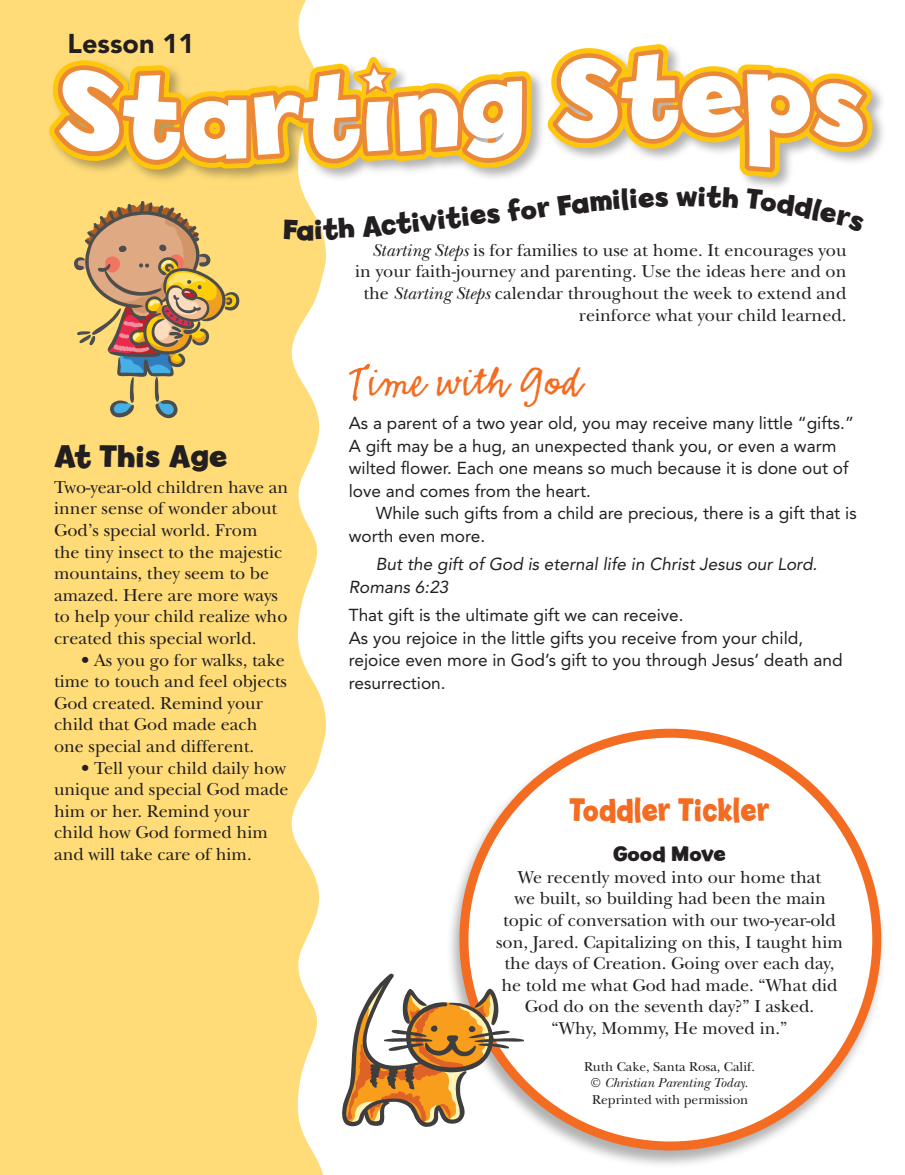
<style>
.page{position:relative;width:905px;height:1175px;background:#fff}
.page>*{position:absolute;margin:0;border:0;box-sizing:border-box;transform-origin:0 0}
.t1{font:46.5px "Emmascript MVB Std";color:#f36c21}
.t2{font:700 34.5px "Billy";color:#f36c21;scale:.85 1}
.t3{font:700 33px "Billy";color:#231f20}
.t4{font:700 30px "Billy";color:#231f20}
.t5{font:900 27px "Avenir LT Std";color:#231f20}
.t6{font:700 22.5px "Billy";color:#231f20}
.t7{font:18px/21.6px "New Baskerville Std";color:#231f20}
.t8{font:17.25px/22.5px "Avenir LT Std";color:#231f20}
.t9{font:italic 17.25px/22.5px "Avenir LT Std";color:#231f20}
.t10{font:13.5px/16.2px "New Baskerville Std";color:#231f20;text-align:center}
.s1{font-style:italic}
.s2{font-size:52.5px}
</style>
<div class="page">
<div style="left:47px;top:42px;width:839px;height:149px;background:#231f20;opacity:.35"></div>
<svg style="left:47px;top:43px;width:827px;height:135px"></svg>
<svg style="left:73px;top:200px;width:168px;height:222px;background:#d7b36f"></svg>
<div style="left:446px;top:727px;width:441px;height:441px;background:#231f20;opacity:.35"></div>
<div style="left:464px;top:733px;width:412px;height:413px;background:#fff;border-radius:50%"></div>
<svg style="left:342px;top:972px;width:181px;height:155px"></svg>
<svg style="left:284px;top:219px;width:14px;height:21px"></svg>
<svg style="left:315px;top:217px;width:10px;height:24px"></svg>
<svg style="left:557px;top:188px;width:111px;height:3px"></svg>
<svg style="left:698px;top:186px;width:40px;height:5px"></svg>
<svg style="left:746px;top:189px;width:118px;height:2px"></svg>
<h3 class="t5" style="left:68px;top:27px;width:128px">Lesson 11</h3>
<h3 class="t4" style="left:296px;top:212px;width:20px">a</h3>
<h3 class="t3" style="left:54px;top:436px;width:175px">At This Age</h3>
<p class="t7" style="left:54px;top:476px;width:236px">Two-year-old children have an inner sense of wonder about<br>God’s special world. From<br>the tiny insect to the majestic mountains, they seem to be amazed. Here are more ways to help your child realize who created this special world.</p>
<p class="t7" style="left:54px;top:649px;width:234px;text-indent:27px">• As you go for walks, take time to touch and feel objects<br>God created. Remind your child that God made each one special and different.</p>
<p class="t7" style="left:54px;top:757px;width:236px;text-indent:27px">• Tell your child daily how unique and special God made him or her. Remind your child how God formed him and will take care of him.</p>
<h3 class="t4" style="left:379px;top:208px;width:172px;rotate:-6deg">ctivities for</h3>
<h3 class="t4" style="left:676px;top:179px;width:23px">w</h3>
<p class="t7" style="left:355px;top:239px;width:493px;text-align:right"><span class="s1">Starting Steps</span> is for families to use at home. It encourages you in your faith-journey and parenting. Use the ideas here and on the <span class="s1">Starting Steps</span> calendar throughout the week to extend and reinforce what your child learned.</p>
<h1 class="t1" style="left:349px;top:356px;width:236px"><span class="s2">T</span>ime with God</h1>
<p class="t8" style="left:349px;top:412px;width:507px">As a parent of a two year old, you may receive many little “gifts.” A gift may be a hug, an unexpected thank you, or even a warm wilted flower. Each one means so much because it is done out of love and comes from the heart.</p>
<p class="t8" style="left:349px;top:502px;width:509px;text-indent:27px">While such gifts from a child are precious, there is a gift that is worth even more.</p>
<p class="t9" style="left:349px;top:553px;width:470px;text-indent:27px">But the gift of God is eternal life in Christ Jesus our Lord.<br>Romans 6:23</p>
<p class="t8" style="left:349px;top:604px;width:495px">That gift is the ultimate gift we can receive.<br>As you rejoice in the little gifts you receive from your child, rejoice even more in God’s gift to you through Jesus’ death and resurrection.</p>
<h2 class="t2" style="left:569px;top:789px;width:237px">Toddler Tickler</h2>
<p class="t6" style="left:613px;top:840px;width:114px">Good Move</p>
<p class="t7" style="left:496px;top:866px;width:348px;text-align:center">We recently moved into our home that<br>we built, so building had been the main topic of conversation with our two-year-old son, Jared. Capitalizing on this, I taught him the days of Creation. Going over each day, he told me what God had made. “What did God do on the seventh day?” I asked.<br>“Why, Mommy, He moved in.”</p>
<p class="t10" style="left:584px;top:1058px;width:172px">Ruth Cake, Santa Rosa, Calif. © <span class="s1">Christian Parenting Today.<br></span>Reprinted with permission</p>
</div>
